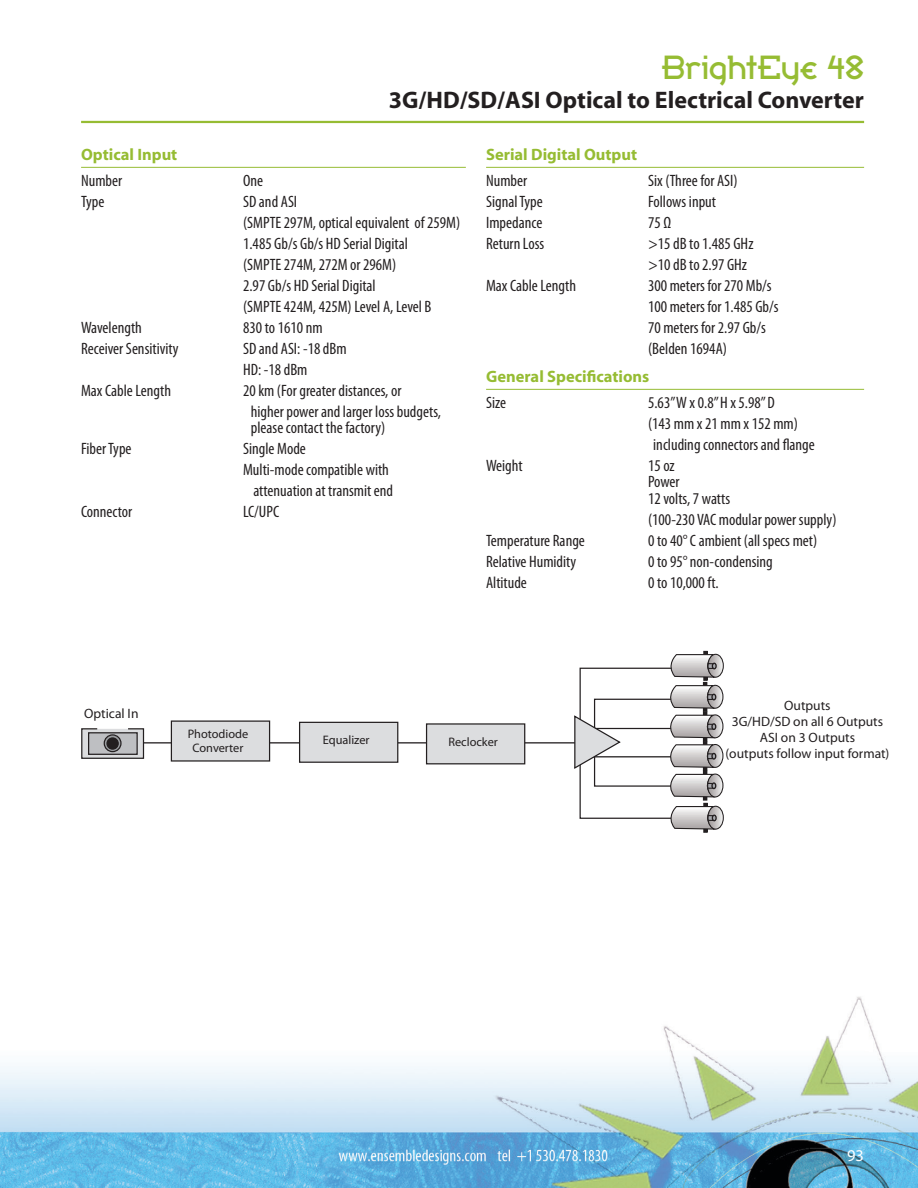
<style>
.page{position:relative;width:918px;height:1188px;background:#fff}
.page>*{position:absolute;margin:0;border:0;box-sizing:border-box;transform-origin:0 0}
._2013_Product_Number{font:33px "Broadband ICG";letter-spacing:-.01em;color:#96bc33}
._2013_Product_Descri{font:700 24px "Myriad";color:#231f20}
._2013_Specs-Tab_List{font:condensed 16.5px/16.5px "Myriad Pro";color:#231f20}
._2013_Spec_Head{font:700 16.5px "Myriad";color:#96bc33}
.t1{font:16.5px "Myriad";color:#fff}
.t2{font:13.5px/16px "Futura";color:#231f20;text-align:center}
.t3{font:12.3px/13.5px "Futura";color:#231f20;text-align:center}
</style>
<div class="page">
<img style="left:0;top:813px;width:918px;height:375px">
<hr style="left:81px;top:121px;width:783px;height:2px;background:#96bc33">
<hr style="left:81px;top:167px;width:385px;height:1px;background:#96bc33">
<hr style="left:486px;top:167px;width:378px;height:1px;background:#96bc33">
<hr style="left:486px;top:389px;width:378px;height:1px;background:#96bc33">
<hr style="left:129px;top:742px;width:456px;height:2px;background:#231f20">
<div style="left:300px;top:722px;width:98px;height:40px;background:#dcdddf"></div>
<div style="left:299px;top:722px;width:99px;height:41px;border:1px solid #231f20"></div>
<div style="left:171px;top:721px;width:99px;height:40px;background:#dcdddf"></div>
<div style="left:171px;top:720px;width:99px;height:42px;border:1px solid #231f20"></div>
<svg style="left:81px;top:728px;width:64px;height:31px"></svg>
<div style="left:89px;top:733px;width:48px;height:21px;background:#bebfc2"></div>
<div style="left:88px;top:732px;width:50px;height:23px;border:1px solid #231f20"></div>
<svg style="left:104px;top:735px;width:17px;height:17px"></svg>
<div style="left:104px;top:734px;width:18px;height:18px;border:1px solid #231f20;border-radius:50%"></div>
<div style="left:107px;top:738px;width:11px;height:11px;background:#231f20;border-radius:50%"></div>
<div style="left:106px;top:737px;width:13px;height:13px;border:1px solid #231f20;border-radius:50%"></div>
<div style="left:427px;top:724px;width:98px;height:40px;background:#dcdddf"></div>
<div style="left:426px;top:723px;width:99px;height:41px;border:1px solid #231f20"></div>
<hr style="left:704px;top:803px;width:3px;height:29px;background:#231f20">
<div style="left:703px;top:803px;width:5px;height:30px;border:1px solid #231f20"></div>
<div style="left:707px;top:806px;width:17px;height:24px;border:1px solid #231f20;border-radius:50%"></div>
<hr style="left:704px;top:651px;width:3px;height:29px;background:#231f20">
<div style="left:703px;top:651px;width:5px;height:30px;border:1px solid #231f20"></div>
<div style="left:707px;top:654px;width:17px;height:24px;border:1px solid #231f20;border-radius:50%"></div>
<svg style="left:573px;top:654px;width:150px;height:176px"></svg>
<p class="_2013_Product_Number" style="left:662px;top:47px;width:204px">BrightEye 48</p>
<p class="_2013_Product_Descri" style="left:389px;top:87px;width:477px">3G/HD/SD/ASI Optical to Electrical Converter</p>
<p class="_2013_Spec_Head" style="left:81px;top:146px;width:98px">Optical Input</p>
<p class="_2013_Specs-Tab_List" style="left:81px;top:172px;width:43px">Number</p>
<p class="_2013_Specs-Tab_List" style="left:243px;top:172px;width:22px">One</p>
<p class="_2013_Specs-Tab_List" style="left:81px;top:193px;width:25px">Type</p>
<p class="_2013_Specs-Tab_List" style="left:243px;top:193px;width:56px">SD and ASI</p>
<p class="_2013_Specs-Tab_List" style="left:243px;top:214px;width:219px">(SMPTE 297M, optical equivalent of 259M)</p>
<p class="_2013_Specs-Tab_List" style="left:243px;top:235px;width:166px">1.485 Gb/s Gb/s HD Serial Digital</p>
<p class="_2013_Specs-Tab_List" style="left:243px;top:256px;width:155px">(SMPTE 274M, 272M or 296M)</p>
<p class="_2013_Specs-Tab_List" style="left:243px;top:277px;width:134px">2.97 Gb/s HD Serial Digital</p>
<p class="_2013_Specs-Tab_List" style="left:243px;top:298px;width:190px">(SMPTE 424M, 425M) Level A, Level B</p>
<p class="_2013_Specs-Tab_List" style="left:81px;top:319px;width:62px">Wavelength</p>
<p class="_2013_Specs-Tab_List" style="left:243px;top:319px;width:81px">830 to 1610 nm</p>
<p class="_2013_Specs-Tab_List" style="left:81px;top:340px;width:99px">Receiver Sensitivity</p>
<p class="_2013_Specs-Tab_List" style="left:243px;top:340px;width:105px">SD and ASI: -18 dBm</p>
<p class="_2013_Specs-Tab_List" style="left:243px;top:361px;width:66px">HD: -18 dBm</p>
<p class="_2013_Specs-Tab_List" style="left:81px;top:382px;width:91px">Max Cable Length</p>
<p class="_2013_Specs-Tab_List" style="left:243px;top:382px;width:160px">20 km (For greater distances, or</p>
<p class="_2013_Specs-Tab_List" style="left:251px;top:403px;width:192px">higher power and larger loss budgets, please contact the factory)</p>
<p class="_2013_Specs-Tab_List" style="left:81px;top:440px;width:52px">Fiber Type</p>
<p class="_2013_Specs-Tab_List" style="left:243px;top:440px;width:64px">Single Mode</p>
<p class="_2013_Specs-Tab_List" style="left:243px;top:461px;width:147px">Multi-mode compatible with</p>
<p class="_2013_Specs-Tab_List" style="left:253px;top:482px;width:141px">attenuation at transmit end</p>
<p class="_2013_Specs-Tab_List" style="left:81px;top:503px;width:53px">Connector</p>
<p class="_2013_Specs-Tab_List" style="left:243px;top:503px;width:38px">LC/UPC</p>
<p class="_2013_Spec_Head" style="left:486px;top:146px;width:152px">Serial Digital Output</p>
<p class="_2013_Specs-Tab_List" style="left:486px;top:172px;width:43px">Number</p>
<p class="_2013_Specs-Tab_List" style="left:648px;top:172px;width:91px">Six (Three for ASI)</p>
<p class="_2013_Specs-Tab_List" style="left:486px;top:193px;width:58px">Signal Type</p>
<p class="_2013_Specs-Tab_List" style="left:648px;top:193px;width:69px">Follows input</p>
<p class="_2013_Specs-Tab_List" style="left:486px;top:214px;width:58px">Impedance</p>
<p class="_2013_Specs-Tab_List" style="left:648px;top:214px;width:25px">75 Ω</p>
<p class="_2013_Specs-Tab_List" style="left:486px;top:235px;width:60px">Return Loss</p>
<p class="_2013_Specs-Tab_List" style="left:648px;top:235px;width:107px">&gt;15 dB to 1.485 GHz</p>
<p class="_2013_Specs-Tab_List" style="left:648px;top:256px;width:101px">&gt;10 dB to 2.97 GHz</p>
<p class="_2013_Specs-Tab_List" style="left:486px;top:277px;width:91px">Max Cable Length</p>
<p class="_2013_Specs-Tab_List" style="left:648px;top:277px;width:125px">300 meters for 270 Mb/s</p>
<p class="_2013_Specs-Tab_List" style="left:648px;top:298px;width:132px">100 meters for 1.485 Gb/s</p>
<p class="_2013_Specs-Tab_List" style="left:648px;top:319px;width:119px">70 meters for 2.97 Gb/s</p>
<p class="_2013_Specs-Tab_List" style="left:648px;top:340px;width:80px">(Belden 1694A)</p>
<p class="_2013_Spec_Head" style="left:486px;top:368px;width:165px">General Specifications</p>
<p class="_2013_Specs-Tab_List" style="left:486px;top:394px;width:21px">Size</p>
<p class="_2013_Specs-Tab_List" style="left:648px;top:394px;width:128px">5.63” W x 0.8” H x 5.98” D</p>
<p class="_2013_Specs-Tab_List" style="left:648px;top:415px;width:151px">(143 mm x 21 mm x 152 mm)</p>
<p class="_2013_Specs-Tab_List" style="left:653px;top:436px;width:163px">including connectors and flange</p>
<p class="_2013_Specs-Tab_List" style="left:486px;top:457px;width:38px">Weight</p>
<p class="_2013_Specs-Tab_List" style="left:648px;top:457px;width:84px">15 oz<br>Power<br>12 volts, 7 watts</p>
<p class="_2013_Specs-Tab_List" style="left:648px;top:511px;width:190px">(100-230 VAC modular power supply)</p>
<p class="_2013_Specs-Tab_List" style="left:486px;top:532px;width:100px">Temperature Range</p>
<p class="_2013_Specs-Tab_List" style="left:648px;top:532px;width:171px">0 to 40° C ambient (all specs met)</p>
<p class="_2013_Specs-Tab_List" style="left:486px;top:553px;width:92px">Relative Humidity</p>
<p class="_2013_Specs-Tab_List" style="left:648px;top:553px;width:126px">0 to 95° non-condensing</p>
<p class="_2013_Specs-Tab_List" style="left:486px;top:574px;width:42px">Altitude</p>
<p class="_2013_Specs-Tab_List" style="left:648px;top:574px;width:72px">0 to 10,000 ft.</p>
<p class="t2" style="left:84px;top:705px;width:56px">Optical In</p>
<p class="t3" style="left:188px;top:727px;width:62px">Photodiode<br>Converter</p>
<p class="t3" style="left:448px;top:735px;width:51px">Reclocker</p>
<p class="t3" style="left:323px;top:733px;width:48px">Equalizer</p>
<p class="t2" style="left:725px;top:697px;width:166px">Outputs<br>3G/HD/SD on all 6 Outputs<br>ASI on 3 Outputs<br>(outputs follow input format)</p>
<p class="t1" style="left:847px;top:1147px;width:18px">93</p>
</div>
